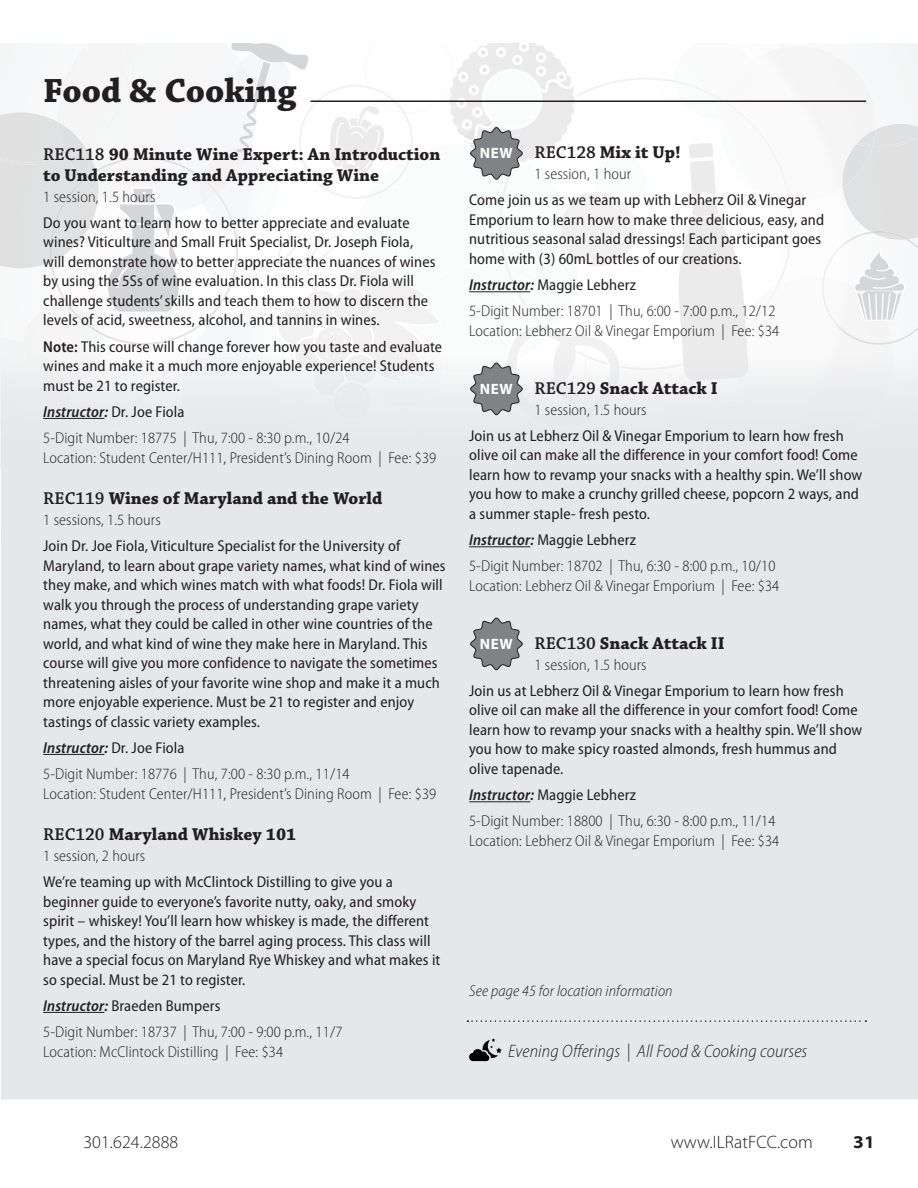
<style>
.page{position:relative;width:918px;height:1188px;background:#fff}
.page>*{position:absolute;margin:0;border:0;box-sizing:border-box;transform-origin:0 0}
.t1{font:700 35.25px "Chaparral Pro";color:#231f20}
.NEW{font:700 18px/21px "Chaparral Pro";color:#231f20}
.Session_Numbers_and{font:italic 300 semi-condensed 18px "Myriad Pro";letter-spacing:.01em;color:#231f20}
.t2{font:300 18px "Myriad Pro";letter-spacing:.005em;color:#231f20}
.t3{font:700 semi-expanded 18px "Myriad Pro";color:#231f20}
.Session_Numbers_and-2{font:semi-condensed 15.75px/19.5px "Myriad Pro";letter-spacing:.01em;color:#231f20}
.Session_Numbers_and-3{font:300 semi-condensed 15.75px/19.5px "Myriad Pro";letter-spacing:.01em;color:#231f20}
.Session_Numbers_and-4{font:italic 600 semi-condensed 15.75px "Myriad Pro";letter-spacing:.01em;color:#231f20}
.Session_Numbers_and-5{font:italic 300 semi-condensed 15.75px "Myriad Pro";letter-spacing:.01em;color:#231f20}
.t4{font:700 15px "Myriad Pro";letter-spacing:.045em;color:#fff}
.s1{font-weight:600}
.s2{font-weight:400;font-style:normal}
.s3{font-weight:600;font-style:italic}
</style>
<div class="page">
<div style="left:1px;top:540px;width:917px;height:559px;background:#e6e7e9"></div>
<div style="left:1px;top:469px;width:917px;height:71px;background:#e6e7e9"></div>
<hr style="left:43px;top:754px;width:61px;height:1px;background:#231f20">
<hr style="left:43px;top:1012px;width:61px;height:1px;background:#231f20">
<hr style="left:469px;top:546px;width:61px;height:1px;background:#231f20">
<hr style="left:469px;top:801px;width:61px;height:1px;background:#231f20">
<svg style="left:0;top:43px;width:918px;height:426px"></svg>
<svg style="left:470px;top:618px;width:53px;height:52px;background:#9b9c9f"></svg>
<svg style="left:469px;top:1038px;width:33px;height:23px"></svg>
<svg style="left:467px;top:1020px;width:399px;height:2px"></svg>
<p class="t1" style="left:43px;top:70px;width:255px">Food &amp; Cooking</p>
<p class="NEW" style="left:43px;top:144px;width:399px"><span class="s1">REC118</span> 90 Minute Wine Expert: An Introduction to Understanding and Appreciating Wine</p>
<p class="Session_Numbers_and-3" style="left:43px;top:187px;width:114px">1 session, 1.5 hours</p>
<p class="Session_Numbers_and-2" style="left:43px;top:213px;width:394px">Do you want to learn how to better appreciate and evaluate wines? Viticulture and Small Fruit Specialist, Dr. Joseph Fiola, will demonstrate how to better appreciate the nuances of wines by using the 5Ss of wine evaluation. In this class Dr. Fiola will challenge students’ skills and teach them to how to discern the levels of acid, sweetness, alcohol, and tannins in wines.</p>
<p class="Session_Numbers_and-2" style="left:43px;top:337px;width:401px"><span class="s1">Note:</span> This course will change forever how you taste and evaluate wines and make it a much more enjoyable experience! Students must be 21 to register.</p>
<p class="Session_Numbers_and-4" style="left:43px;top:403px;width:143px">Instructor: <span class="s2">Dr. Joe Fiola</span></p>
<p class="Session_Numbers_and-3" style="left:43px;top:428px;width:395px">5-Digit Number: 18775 | Thu, 7:00 - 8:30 p.m., 10/24<br>Location: Student Center/H111, President’s Dining Room | Fee: $39</p>
<p class="NEW" style="left:43px;top:488px;width:341px"><span class="s1">REC119</span> Wines of Maryland and the World</p>
<p class="Session_Numbers_and-3" style="left:43px;top:510px;width:119px">1 sessions, 1.5 hours</p>
<p class="Session_Numbers_and-2" style="left:43px;top:536px;width:404px">Join Dr. Joe Fiola, Viticulture Specialist for the University of Maryland, to learn about grape variety names, what kind of wines they make, and which wines match with what foods! Dr. Fiola will walk you through the process of understanding grape variety names, what they could be called in other wine countries of the world, and what kind of wine they make here in Maryland. This course will give you more confidence to navigate the sometimes threatening aisles of your favorite wine shop and make it a much more enjoyable experience. Must be 21 to register and enjoy tastings of classic variety examples.</p>
<p class="Session_Numbers_and-4" style="left:43px;top:739px;width:143px">Instructor: <span class="s2">Dr. Joe Fiola</span></p>
<p class="Session_Numbers_and-3" style="left:43px;top:764px;width:395px">5-Digit Number: 18776 | Thu, 7:00 - 8:30 p.m., 11/14<br>Location: Student Center/H111, President’s Dining Room | Fee: $39</p>
<p class="NEW" style="left:43px;top:824px;width:255px"><span class="s1">REC120</span> Maryland Whiskey 101</p>
<p class="Session_Numbers_and-3" style="left:43px;top:846px;width:104px">1 session, 2 hours</p>
<p class="Session_Numbers_and-2" style="left:43px;top:872px;width:399px">We’re teaming up with McClintock Distilling to give you a beginner guide to everyone’s favorite nutty, oaky, and smoky spirit – whiskey! You’ll learn how whiskey is made, the different types, and the history of the barrel aging process. This class will have a special focus on Maryland Rye Whiskey and what makes it so special. Must be 21 to register.</p>
<p class="Session_Numbers_and-2" style="left:43px;top:996px;width:179px"><span class="s3">Instructor:</span> Braeden Bumpers</p>
<p class="Session_Numbers_and-3" style="left:43px;top:1022px;width:301px">5-Digit Number: 18737 | Thu, 7:00 - 9:00 p.m., 11/7<br>Location: McClintock Distilling | Fee: $34</p>
<p class="t4" style="left:480px;top:144px;width:34px">NEW</p>
<p class="NEW" style="left:534px;top:142px;width:148px"><span class="s1">REC128</span> Mix it Up!</p>
<p class="Session_Numbers_and-3" style="left:534px;top:165px;width:98px">1 session, 1 hour</p>
<p class="Session_Numbers_and-2" style="left:469px;top:191px;width:357px">Come join us as we team up with Lebherz Oil &amp; Vinegar Emporium to learn how to make three delicious, easy, and nutritious seasonal salad dressings! Each participant goes home with (3) 60mL bottles of our creations.</p>
<p class="Session_Numbers_and-2" style="left:469px;top:276px;width:168px"><span class="s3">Instructor:</span> Maggie Lebherz</p>
<p class="Session_Numbers_and-3" style="left:469px;top:302px;width:312px">5-Digit Number: 18701 | Thu, 6:00 - 7:00 p.m., 12/12<br>Location: Lebherz Oil &amp; Vinegar Emporium | Fee: $34</p>
<p class="t4" style="left:480px;top:379px;width:34px">NEW</p>
<p class="NEW" style="left:534px;top:378px;width:185px"><span class="s1">REC129</span> Snack Attack I</p>
<p class="Session_Numbers_and-3" style="left:534px;top:400px;width:114px">1 session, 1.5 hours</p>
<p class="Session_Numbers_and-2" style="left:469px;top:426px;width:395px">Join us at Lebherz Oil &amp; Vinegar Emporium to learn how fresh olive oil can make all the difference in your comfort food! Come learn how to revamp your snacks with a healthy spin. We’ll show you how to make a crunchy grilled cheese, popcorn 2 ways, and a summer staple- fresh pesto.</p>
<p class="Session_Numbers_and-2" style="left:469px;top:531px;width:168px"><span class="s3">Instructor:</span> Maggie Lebherz</p>
<p class="Session_Numbers_and-3" style="left:469px;top:557px;width:312px">5-Digit Number: 18702 | Thu, 6:30 - 8:00 p.m., 10/10<br>Location: Lebherz Oil &amp; Vinegar Emporium | Fee: $34</p>
<p class="t4" style="left:480px;top:634px;width:34px">NEW</p>
<p class="NEW" style="left:534px;top:633px;width:192px"><span class="s1">REC130</span> Snack Attack II</p>
<p class="Session_Numbers_and-3" style="left:534px;top:655px;width:114px">1 session, 1.5 hours</p>
<p class="Session_Numbers_and-2" style="left:469px;top:681px;width:395px">Join us at Lebherz Oil &amp; Vinegar Emporium to learn how fresh olive oil can make all the difference in your comfort food! Come learn how to revamp your snacks with a healthy spin. We’ll show you how to make spicy roasted almonds, fresh hummus and olive tapenade.</p>
<p class="Session_Numbers_and-2" style="left:469px;top:786px;width:168px"><span class="s3">Instructor:</span> Maggie Lebherz</p>
<p class="Session_Numbers_and-3" style="left:469px;top:812px;width:312px">5-Digit Number: 18800 | Thu, 6:30 - 8:00 p.m., 11/14<br>Location: Lebherz Oil &amp; Vinegar Emporium | Fee: $34</p>
<p class="Session_Numbers_and-5" style="left:469px;top:982px;width:205px">See page 45 for location information</p>
<p class="Session_Numbers_and" style="left:508px;top:1041px;width:300px">Evening Offerings | All Food &amp; Cooking courses</p>
<p class="t2" style="left:83px;top:1132px;width:97px">301.624.2888</p>
<p class="t2" style="left:671px;top:1132px;width:144px">www.ILRatFCC.com</p>
<p class="t3" style="left:853px;top:1131px;width:23px">31</p>
</div>
